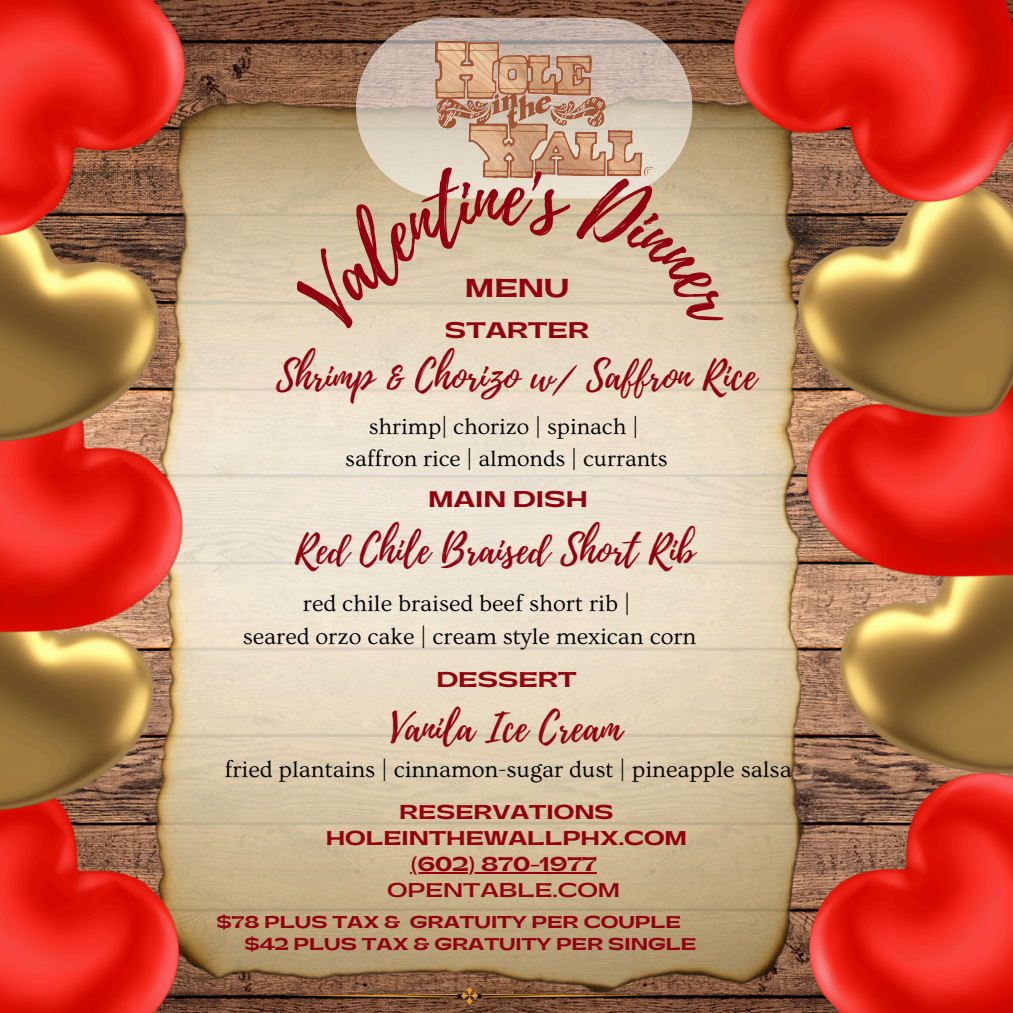
<style>
.page{position:relative;width:1013px;height:1013px;background:#fff}
.page>*{position:absolute;margin:0;border:0;box-sizing:border-box;transform-origin:0 0}
.t1{font:39.38px "Playlist Script";color:#92010f}
.t2{font:39.25px "Playlist Script";color:#92010f}
.t3{font:800 24.38px "Gatwick";color:#92010f}
.t4{font:23.75px "Ovo";color:#000002}
.t5{font:23.62px/33.1px "Ovo";color:#000002;text-align:center}
.t6{font:23.12px/32.1px "Ovo";color:#000002;text-align:center}
.t7{font:800 21.12px "Gatwick";color:#92010f}
.t8{font:800 20px "Gatwick";color:#92010f}
.t9{font:800 18.75px/26.1px "Gatwick";color:#92010f;text-align:center}
.t10{font:800 16px "Gatwick";color:#92010f}
.s1{font-weight:700}
</style>
<div class="page">
<img style="left:214px;top:0;width:558px;height:1012px">
<img style="left:176px;top:81px;width:640px;height:914px">
<svg style="left:286px;top:987px;width:366px;height:17px"></svg>
<img style="left:0;top:737px;width:214px;height:275px">
<img style="left:772px;top:738px;width:240px;height:274px">
<img style="left:0;top:726px;width:176px;height:136px">
<img style="left:816px;top:666px;width:196px;height:166px">
<img style="left:0;top:319px;width:216px;height:407px">
<img style="left:772px;top:281px;width:240px;height:385px">
<img style="left:0;top:269px;width:182px;height:224px">
<img style="left:774px;top:235px;width:238px;height:241px">
<img style="left:0;top:0;width:219px;height:269px">
<img style="left:700px;top:0;width:312px;height:235px">
<svg style="left:356px;top:18px;width:336px;height:147px"></svg>
<img style="left:404px;top:13px;width:270px;height:190px;border-radius:94px">
<hr style="left:410px;top:872px;width:186px;height:1px;background:#92010f">
<svg style="left:291px;top:165px;width:441px;height:170px"></svg>
<p class="t3" style="left:465px;top:276px;width:106px">MENU</p>
<p class="t7" style="left:445px;top:319px;width:146px">STARTER</p>
<h4 class="t1" style="left:276px;top:348px;width:481px">Shrimp &amp; Chorizo w/ Saffron Rice</h4>
<h5 class="t6" style="left:345px;top:411px;width:324px">shrimp| chorizo | spinach | saffron rice | almonds | currants</h5>
<p class="t7" style="left:428px;top:489px;width:161px">MAIN DISH</p>
<h2 class="t2" style="left:295px;top:522px;width:401px">Red Chile Braised Short Rib</h2>
<p class="t5" style="left:243px;top:587px;width:455px">red chile braised beef short rib |<br>seared orzo cake | cream style mexican corn</p>
<h4 class="t8" style="left:436px;top:669px;width:142px">DESSERT</h4>
<p class="t2" style="left:391px;top:700px;width:232px">Vanila Ice Cream</p>
<p class="t4" style="left:224px;top:756px;width:569px">fried plantains | cinnamon-sugar dust | pineapple salsa</p>
<p class="t9" style="left:326px;top:799px;width:363px">RESERVATIONS<br>HOLEINTHEWALLPHX.COM</p>
<p class="t9" style="left:387px;top:851px;width:235px">(602) 870-1977<br><span class="s1">OPENTABLE.COM</span></p>
<h6 class="t10" style="left:216px;top:914px;width:466px">$78 PLUS TAX &amp; GRATUITY PER COUPLE</h6>
<p class="t10" style="left:244px;top:936px;width:453px">$42 PLUS TAX &amp; GRATUITY PER SINGLE</p>
</div>
